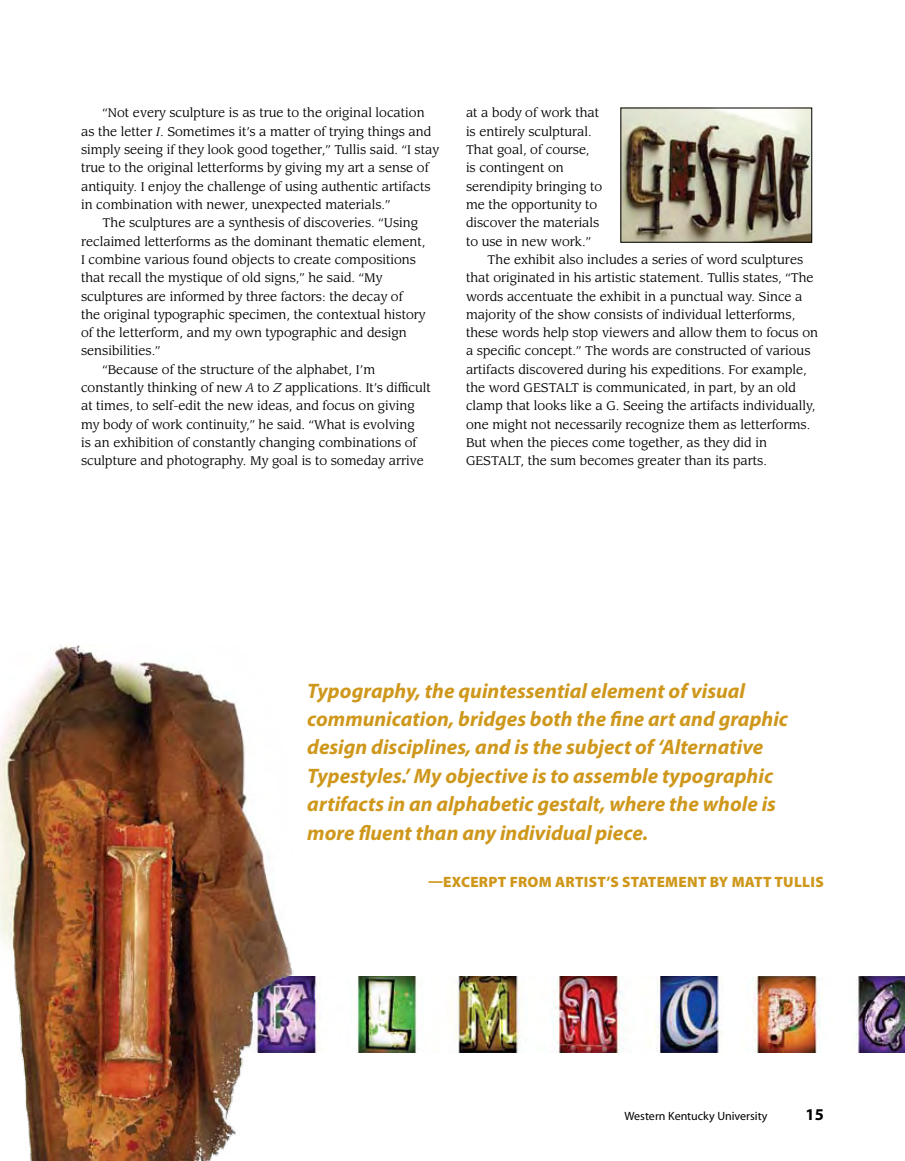
<style>
.page{position:relative;width:905px;height:1161px;background:#fff}
.page>*{position:absolute;margin:0;border:0;box-sizing:border-box;transform-origin:0 0}
.t1{font:italic 700 21px/28.5px "Myriad Pro";color:#cf981c}
.t2{font:700 16.5px "Myriad";color:#000}
.t3{font:900 15px "Myriad Pro";letter-spacing:.02em;color:#cf981c}
.t4{font:12.3px "Leawood";color:#000}
.t5{font:12px "Myriad";color:#000}
.s1{font-style:italic}
</style>
<div class="page">
<img style="left:752px;top:976px;width:152px;height:77px">
<img style="left:294px;top:976px;width:429px;height:77px">
<img style="left:0;top:645px;width:294px;height:516px">
<img style="left:622px;top:110px;width:188px;height:131px">
<div style="left:620px;top:108px;width:192px;height:135px;border:1px solid #000"></div>
<p class="t4" style="left:103px;top:106px;width:323px">“Not every sculpture is as true to the original location</p>
<p class="t4" style="left:81px;top:124px;width:352px">as the letter <span class="s1">I</span>. Sometimes it’s a matter of trying things and</p>
<p class="t4" style="left:81px;top:142px;width:359px">simply seeing if they look good together,” Tullis said. “I stay</p>
<p class="t4" style="left:81px;top:161px;width:349px">true to the original letterforms by giving my art a sense of</p>
<p class="t4" style="left:81px;top:179px;width:351px">antiquity. I enjoy the challenge of using authentic artifacts</p>
<p class="t4" style="left:81px;top:197px;width:311px">in combination with newer, unexpected materials.”</p>
<p class="t4" style="left:103px;top:216px;width:317px">The sculptures are a synthesis of discoveries. “Using</p>
<p class="t4" style="left:81px;top:234px;width:346px">reclaimed letterforms as the dominant thematic element,</p>
<p class="t4" style="left:81px;top:252px;width:336px">I combine various found objects to create compositions</p>
<p class="t4" style="left:81px;top:271px;width:303px">that recall the mystique of old signs,” he said. “My</p>
<p class="t4" style="left:81px;top:289px;width:323px">sculptures are informed by three factors: the decay of</p>
<p class="t4" style="left:81px;top:307px;width:346px">the original typographic specimen, the contextual history</p>
<p class="t4" style="left:81px;top:325px;width:327px">of the letterform, and my own typographic and design</p>
<p class="t4" style="left:81px;top:344px;width:81px">sensibilities.”</p>
<p class="t4" style="left:103px;top:362px;width:274px">“Because of the structure of the alphabet, I’m</p>
<p class="t4" style="left:81px;top:380px;width:351px">constantly thinking of new <span class="s1">A</span> to <span class="s1">Z</span> applications. It’s difficult</p>
<p class="t4" style="left:81px;top:399px;width:335px">at times, to self-edit the new ideas, and focus on giving</p>
<p class="t4" style="left:81px;top:417px;width:335px">my body of work continuity,” he said. “What is evolving</p>
<p class="t4" style="left:81px;top:435px;width:337px">is an exhibition of constantly changing combinations of</p>
<p class="t4" style="left:81px;top:454px;width:344px">sculpture and photography. My goal is to someday arrive</p>
<p class="t4" style="left:466px;top:106px;width:135px">at a body of work that</p>
<p class="t4" style="left:466px;top:124px;width:127px">is entirely sculptural.</p>
<p class="t4" style="left:466px;top:142px;width:125px">That goal, of course,</p>
<p class="t4" style="left:466px;top:161px;width:99px">is contingent on</p>
<p class="t4" style="left:466px;top:179px;width:138px">serendipity bringing to</p>
<p class="t4" style="left:466px;top:197px;width:133px">me the opportunity to</p>
<p class="t4" style="left:466px;top:216px;width:135px">discover the materials</p>
<p class="t4" style="left:466px;top:234px;width:127px">to use in new work.”</p>
<p class="t4" style="left:487px;top:252px;width:317px">The exhibit also includes a series of word sculptures</p>
<p class="t4" style="left:466px;top:271px;width:349px">that originated in his artistic statement. Tullis states, “The</p>
<p class="t4" style="left:466px;top:289px;width:338px">words accentuate the exhibit in a punctual way. Since a</p>
<p class="t4" style="left:466px;top:307px;width:331px">majority of the show consists of individual letterforms,</p>
<p class="t4" style="left:466px;top:325px;width:353px">these words help stop viewers and allow them to focus on</p>
<p class="t4" style="left:466px;top:344px;width:346px">a specific concept.” The words are constructed of various</p>
<p class="t4" style="left:466px;top:362px;width:342px">artifacts discovered during his expeditions. For example,</p>
<p class="t4" style="left:466px;top:380px;width:331px">the word GESTALT is communicated, in part, by an old</p>
<p class="t4" style="left:466px;top:399px;width:351px">clamp that looks like a G. Seeing the artifacts individually,</p>
<p class="t4" style="left:466px;top:417px;width:346px">one might not necessarily recognize them as letterforms.</p>
<p class="t4" style="left:466px;top:435px;width:302px">But when the pieces come together, as they did in</p>
<p class="t4" style="left:466px;top:454px;width:302px">GESTALT, the sum becomes greater than its parts.</p>
<p class="t1" style="left:307px;top:676px;width:482px">Typography, the quintessential element of visual communication, bridges both the fine art and graphic design disciplines, and is the subject of ‘Alternative Typestyles.’ My objective is to assemble typographic artifacts in an alphabetic gestalt, where the whole is more fluent than any individual piece.</p>
<p class="t3" style="left:428px;top:871px;width:397px">—EXCERPT FROM ARTIST’S STATEMENT BY MATT TULLIS</p>
<p class="t5" style="left:624px;top:1110px;width:144px">Western Kentucky University</p>
<h2 class="t2" style="left:805px;top:1106px;width:20px">15</h2>
</div>
